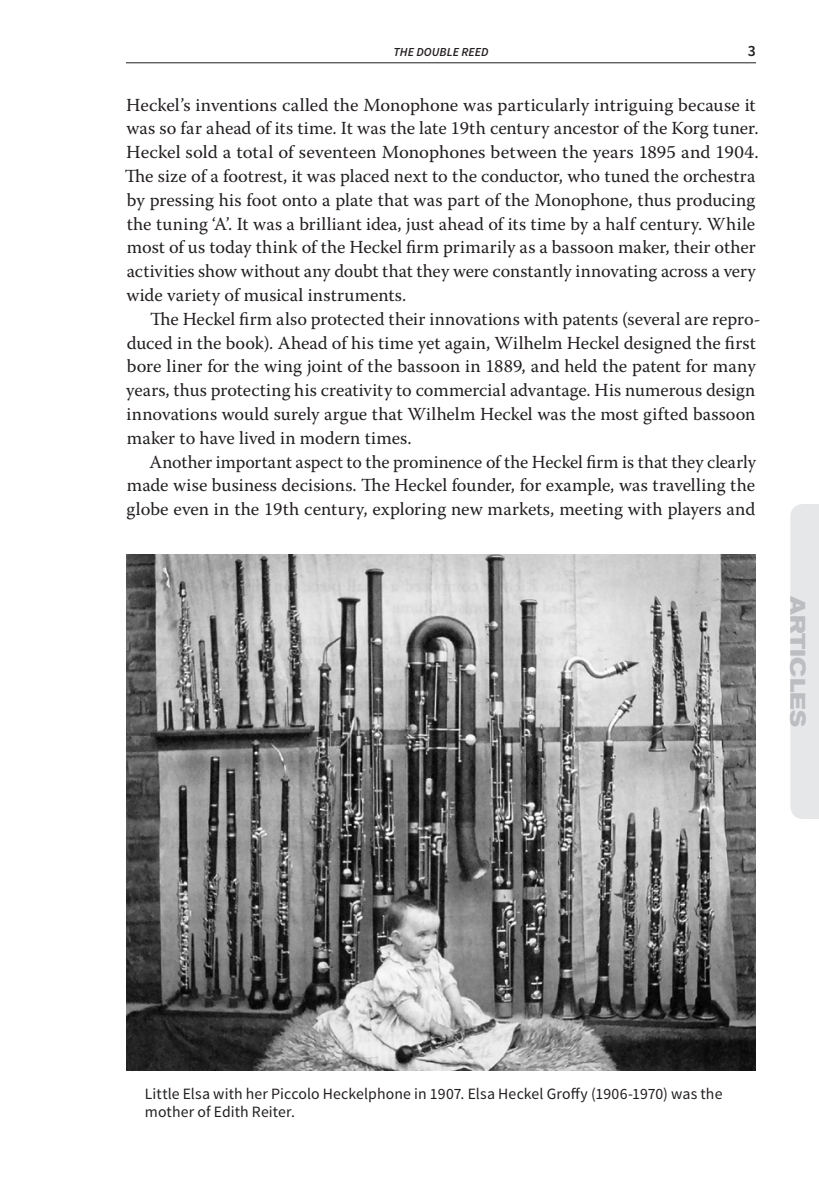
<style>
.page{position:relative;width:819px;height:1197px;background:#fff}
.page>*{position:absolute;margin:0;border:0;box-sizing:border-box;transform-origin:0 0}
.t1{font:700 expanded 21px "Akzidenz Grotesk BE";color:#bcbdc0}
.Body_Text{font:18.38px/23.8px "Warnock Pro";letter-spacing:.005em;color:#231f20}
.t2{font:15.75px/18.9px "Source Sans Pro";letter-spacing:.005em;color:#231f20}
.t3{font:600 15.75px "Source Sans Pro";color:#231f20}
.t4{font:italic 600 12.25px "Source Sans Pro";color:#231f20}
</style>
<div class="page">
<hr style="left:126px;top:63px;width:630px;height:1px;background:#231f20">
<img style="left:126px;top:554px;width:630px;height:517px">
<div style="left:790px;top:504px;width:29px;height:315px;background:#e6e7e9"></div>
<p class="t4" style="left:394px;top:45px;width:96px">THE DOUBLE REED</p>
<p class="t3" style="left:748px;top:41px;width:10px">3</p>
<p class="Body_Text" style="left:125px;top:92px;width:635px">Heckel’s inventions called the Monophone was particularly intriguing because it was so far ahead of its time. It was the late 19th century ancestor of the Korg tuner.<br>Heckel sold a total of seventeen Monophones between the years 1895 and 1904.<br>The size of a footrest, it was placed next to the conductor, who tuned the orchestra by pressing his foot onto a plate that was part of the Monophone, thus producing the tuning ‘A’. It was a brilliant idea, just ahead of its time by a half century. While most of us today think of the Heckel firm primarily as a bassoon maker, their other activities show without any doubt that they were constantly innovating across a very wide variety of musical instruments.</p>
<p class="Body_Text" style="left:126px;top:307px;width:636px;text-indent:24px">The Heckel firm also protected their innovations with patents (several are repro&shy;duced in the book). Ahead of his time yet again, Wilhelm Heckel designed the first bore liner for the wing joint of the bassoon in 1889, and held the patent for many years, thus protecting his creativity to commercial advantage. His numerous design innovations would surely argue that Wilhelm Heckel was the most gifted bassoon maker to have lived in modern times.</p>
<p class="Body_Text" style="left:127px;top:449px;width:631px;text-align:justify;text-indent:23px">Another important aspect to the prominence of the Heckel firm is that they clearly made wise business decisions. The Heckel founder, for example, was travelling the globe even in the 19th century, exploring new markets, meeting with players and</p>
<p class="t1" style="left:810px;top:596px;width:133px;rotate:90deg">ARTICLES</p>
<p class="t2" style="left:145px;top:1084px;width:579px">Little Elsa with her Piccolo Heckelphone in 1907. Elsa Heckel Groffy (1906-1970) was the mother of Edith Reiter.</p>
</div>
